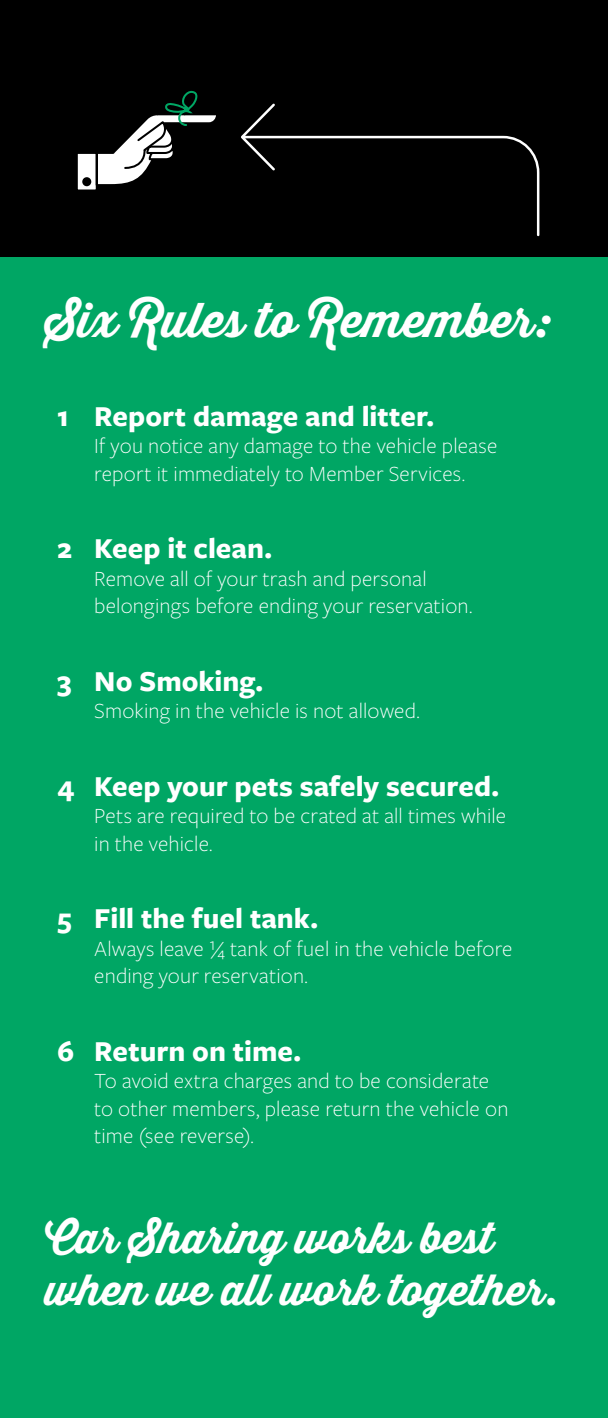
<style>
.page{position:relative;width:608px;height:1418px;background:#00a664}
.page>*{position:absolute;margin:0;border:0;box-sizing:border-box;transform-origin:0 0}
.t1{font:700 47.5px "Thirsty Script";color:#fff}
.t2{font:700 42.5px/52.5px "Thirsty Script";color:#fff}
.t3{font:700 30px "Freight Sans Pro";color:#fff}
.t4{font:300 22.5px/27.5px "Freight Sans Pro";letter-spacing:.005em;color:#fff}
</style>
<div class="page">
<div style="left:0;top:0;width:608px;height:257px;background:#000"></div>
<svg style="left:241px;top:103px;width:299px;height:134px"></svg>
<svg style="left:77px;top:90px;width:139px;height:100px"></svg>
<h1 class="t1" style="left:45px;top:285px;width:506px">Six Rules to Remember:</h1>
<h3 class="t3" style="left:57px;top:395px;width:378px">1 Report damage and litter.</h3>
<p class="t4" style="left:94px;top:431px;width:404px">If you notice any damage to the vehicle please report it immediately to Member Services.</p>
<h3 class="t3" style="left:57px;top:527px;width:217px">2 Keep it clean.</h3>
<p class="t4" style="left:94px;top:563px;width:380px">Remove all of your trash and personal belongings before ending your reservation.</p>
<h3 class="t3" style="left:57px;top:660px;width:208px">3 No Smoking.</h3>
<p class="t4" style="left:94px;top:696px;width:327px">Smoking in the vehicle is not allowed.</p>
<h3 class="t3" style="left:57px;top:765px;width:444px">4 Keep your pets safely secured.</h3>
<p class="t4" style="left:94px;top:801px;width:413px">Pets are required to be crated at all times while in the vehicle.</p>
<h3 class="t3" style="left:57px;top:897px;width:262px">5 Fill the fuel tank.</h3>
<p class="t4" style="left:94px;top:933px;width:419px">Always leave ¼ tank of fuel in the vehicle before ending your reservation.</p>
<h3 class="t3" style="left:57px;top:1030px;width:246px">6 Return on time.</h3>
<p class="t4" style="left:94px;top:1066px;width:415px">To avoid extra charges and to be considerate to other members, please return the vehicle on time (see reverse).</p>
<h2 class="t2" style="left:45px;top:1211px;width:514px">Car Sharing works best when we all work together.</h2>
</div>
